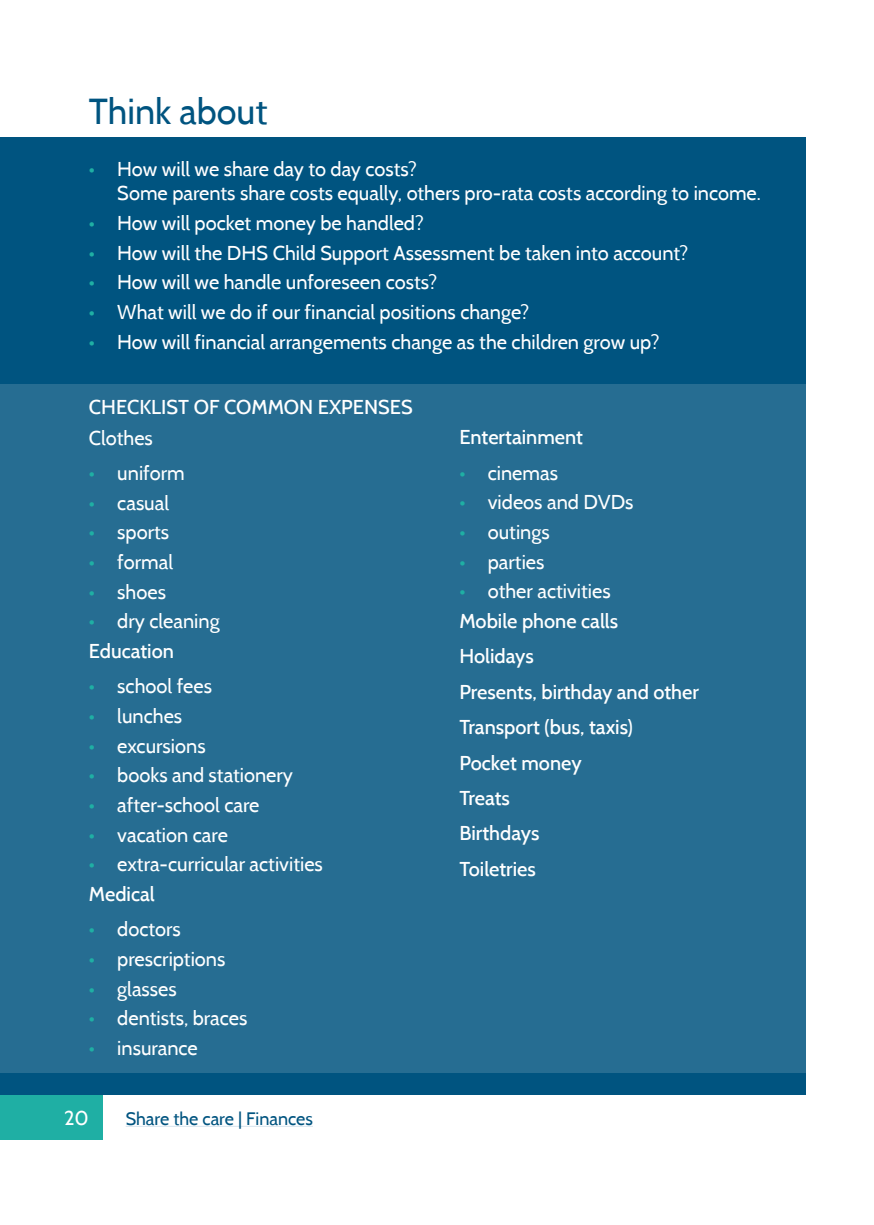
<style>
.page{position:relative;width:874px;height:1225px;background:#fff}
.page>*{position:absolute;margin:0;border:0;box-sizing:border-box;transform-origin:0 0}
.t1{font:36px "Cabin";color:#005480}
.t2{font:20px/29.6px "Cabin";color:#fff}
.t3{font:500 20px/35.4px "Cabin";color:#fff}
.t4{font:18px "Cabin";color:#005480}
.s1{color:#1fafa4}
.s2{font-weight:500}
.s3{font-weight:400;color:#1fafa4}
.s4{font-weight:400}
</style>
<div class="page">
<div style="left:0;top:1094px;width:103px;height:46px;background:#1fafa4"></div>
<div style="left:0;top:137px;width:805px;height:957px;background:#005480"></div>
<hr style="left:126px;top:1125px;width:187px;height:1px;background:#d7e4ee">
<div style="left:0;top:384px;width:805px;height:688px;background:#266d92"></div>
<h1 class="t1" style="left:89px;top:89px;width:180px">Think about</h1>
<p class="t2" style="left:117px;top:157px;width:644px;line-height:24px;text-indent:-28px"><span class="s1">•</span> How will we share day to day costs?<br>Some parents share costs equally, others pro-rata costs according to income.</p>
<p class="t2" style="left:89px;top:208px;width:336px"><span class="s1">•</span> How will pocket money be handled?</p>
<p class="t2" style="left:89px;top:237px;width:600px"><span class="s1">•</span> How will the DHS Child Support Assessment be taken into account?</p>
<p class="t2" style="left:89px;top:267px;width:350px"><span class="s1">•</span> How will we handle unforeseen costs?</p>
<p class="t2" style="left:89px;top:297px;width:442px"><span class="s1">•</span> What will we do if our financial positions change?</p>
<p class="t2" style="left:89px;top:326px;width:571px"><span class="s1">•</span> How will financial arrangements change as the children grow up?</p>
<p class="t3" style="left:89px;top:389px;width:325px">CHECKLIST OF COMMON EXPENSES</p>
<p class="t2" style="left:89px;top:422px;width:65px">Clothes</p>
<p class="t2" style="left:89px;top:458px;width:97px"><span class="s1">•</span> uniform</p>
<p class="t2" style="left:89px;top:487px;width:82px"><span class="s1">•</span> casual</p>
<p class="t2" style="left:89px;top:517px;width:82px"><span class="s1">•</span> sports</p>
<p class="t2" style="left:89px;top:547px;width:86px"><span class="s1">•</span> formal</p>
<p class="t2" style="left:89px;top:576px;width:78px"><span class="s1">•</span> shoes</p>
<p class="t2" style="left:89px;top:606px;width:132px"><span class="s1">•</span> dry cleaning<br><span class="s2">Education</span></p>
<p class="t2" style="left:89px;top:671px;width:124px"><span class="s1">•</span> school fees</p>
<p class="t2" style="left:89px;top:701px;width:95px"><span class="s1">•</span> lunches</p>
<p class="t2" style="left:89px;top:730px;width:118px"><span class="s1">•</span> excursions</p>
<p class="t2" style="left:89px;top:760px;width:205px"><span class="s1">•</span> books and stationery</p>
<p class="t2" style="left:89px;top:790px;width:172px"><span class="s1">•</span> after-school care</p>
<p class="t2" style="left:89px;top:819px;width:140px"><span class="s1">•</span> vacation care</p>
<p class="t2" style="left:89px;top:849px;width:235px"><span class="s1">•</span> extra-curricular activities<br><span class="s2">Medical</span></p>
<p class="t2" style="left:89px;top:914px;width:93px"><span class="s1">•</span> doctors</p>
<p class="t2" style="left:89px;top:944px;width:138px"><span class="s1">•</span> prescriptions</p>
<p class="t2" style="left:89px;top:973px;width:89px"><span class="s1">•</span> glasses</p>
<p class="t2" style="left:89px;top:1003px;width:160px"><span class="s1">•</span> dentists, braces</p>
<p class="t2" style="left:89px;top:1033px;width:110px"><span class="s1">•</span> insurance</p>
<p class="t2" style="left:64px;top:1102px;width:26px">20</p>
<p class="t4" style="left:126px;top:1107px;width:189px">Share the care | Finances</p>
<p class="t3" style="left:459px;top:419px;width:125px">Entertainment</p>
<p class="t2" style="left:459px;top:458px;width:100px"><span class="s1">•</span> cinemas</p>
<p class="t2" style="left:459px;top:487px;width:175px"><span class="s1">•</span> videos and DVDs</p>
<p class="t2" style="left:459px;top:517px;width:92px"><span class="s1">•</span> outings</p>
<p class="t2" style="left:459px;top:547px;width:87px"><span class="s1">•</span> parties</p>
<p class="t3" style="left:459px;top:576px;width:160px;line-height:29.6px"><span class="s3">•</span> <span class="s4">other activities<br></span>Mobile phone calls</p>
<p class="t3" style="left:459px;top:638px;width:241px">Holidays<br>Presents, birthday and other<br>Transport (bus, taxis)<br>Pocket money<br>Treats<br>Birthdays<br>Toiletries</p>
</div>
